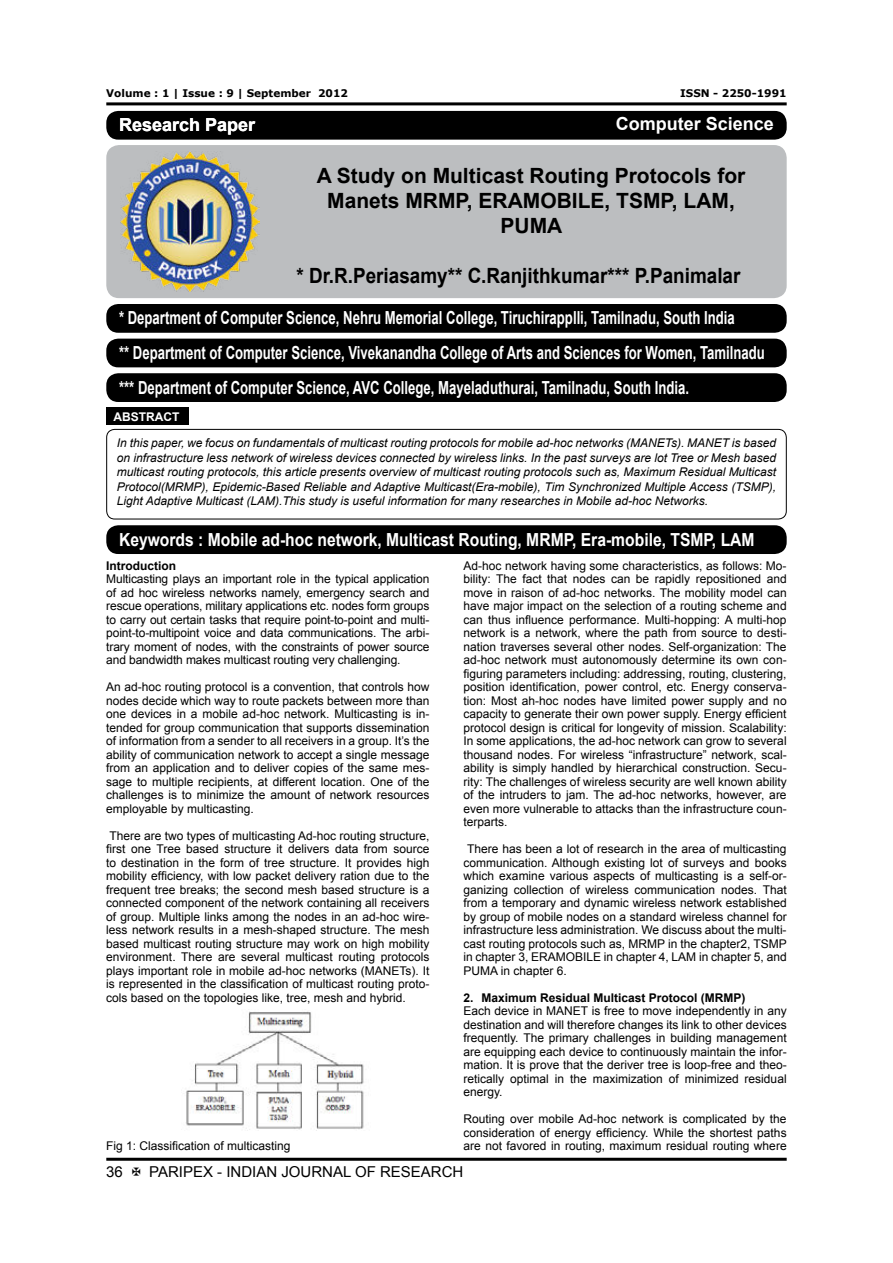
<style>
.page{position:relative;width:893px;height:1263px;background:#fff}
.page>*{position:absolute;margin:0;border:0;box-sizing:border-box;transform-origin:0 0}
.t1{font:700 21px/25.2px "Arial";color:#000;text-align:center}
.t2{font:700 21px "Arial";color:#000;scale:.9 1}
.t3{font:700 18px/34.7px "Arial";color:#fff;scale:.73 1}
.t4{font:700 18px "Arial";color:#fff;scale:.87 1}
.t5{font:700 18px "Arial";color:#fff}
.t6{font:15px "Arial";color:#000}
.t7{font:12px/13.5px "Arial";color:#000;text-align:justify}
.t8{font:italic 12px/14.4px "Arial";color:#000;text-align:justify}
.t9{font:700 12px "Arial";color:#000}
.t10{font:700 12px "Arial";color:#fff}
.t11{font:700 10.5px "Verdana";color:#000}
</style>
<div class="page">
<hr style="left:106px;top:102px;width:681px;height:3px;background:#000">
<hr style="left:106px;top:1158px;width:681px;height:3px;background:#000">
<div style="left:106px;top:145px;width:681px;height:153px;background:#bcbec0;border-radius:13px"></div>
<div style="left:106px;top:111px;width:681px;height:29px;background:#000;border-radius:12px"></div>
<img style="left:120px;top:152px;width:140px;height:139px">
<div style="left:106px;top:304px;width:681px;height:29px;background:#000;border-radius:12px"></div>
<div style="left:106px;top:339px;width:681px;height:28px;background:#000;border-radius:12px"></div>
<div style="left:106px;top:373px;width:681px;height:29px;background:#000;border-radius:12px"></div>
<div style="left:106px;top:525px;width:681px;height:29px;background:#000;border-radius:12px"></div>
<div style="left:106px;top:429px;width:681px;height:90px;border:1px solid #000;border-radius:8px"></div>
<div style="left:106px;top:408px;width:82px;height:17px;background:#000"></div>
<img style="left:186px;top:1011px;width:178px;height:119px">
<p class="t11" style="left:106px;top:89px;width:243px">Volume : 1 | Issue : 9 | September 2012</p>
<p class="t11" style="left:680px;top:89px;width:108px">ISSN - 2250-1991</p>
<h2 class="t5" style="left:119px;top:118px;width:138px">Research Paper</h2>
<h2 class="t5" style="left:616px;top:117px;width:160px">Computer Science</h2>
<h1 class="t1" style="left:317px;top:165px;width:430px">A Study on Multicast Routing Protocols for<br>Manets MRMP, ERAMOBILE, TSMP, LAM,<br>PUMA</h1>
<h1 class="t2" style="left:296px;top:268px;width:495px">* Dr.R.Periasamy** C.Ranjithkumar*** P.Panimalar</h1>
<p class="t3" style="left:119px;top:302px;width:886px">* Department of Computer Science, Nehru Memorial College, Tiruchirapplli, Tamilnadu, South India<br>** Department of Computer Science, Vivekanandha College of Arts and Sciences for Women, Tamilnadu *** Department of Computer Science, AVC College, Mayeladuthurai, Tamilnadu, South India.</p>
<p class="t10" style="left:113px;top:412px;width:67px">ABSTRACT</p>
<p class="t8" style="left:117px;top:437px;width:661px">In this paper, we focus on fundamentals of multicast routing protocols for mobile ad-hoc networks (MANETs). MANET is based on infrastructure less network of wireless devices connected by wireless links. In the past surveys are lot Tree or Mesh based multicast routing protocols, this article presents overview of multicast routing protocols such as, Maximum Residual Multicast Protocol(MRMP), Epidemic-Based Reliable and Adaptive Multicast(Era-mobile), Tim Synchronized Multiple Access (TSMP), Light Adaptive Multicast (LAM).This study is useful information for many researches in Mobile ad-hoc Networks.</p>
<h2 class="t4" style="left:119px;top:533px;width:732px">Keywords : Mobile ad-hoc network, Multicast Routing, MRMP, Era-mobile, TSMP, LAM</h2>
<p class="t9" style="left:106px;top:561px;width:71px">Introduction</p>
<p class="t7" style="left:106px;top:573px;width:325px">Multicasting plays an important role in the typical application of ad hoc wireless networks namely, emergency search and rescue operations, military applications etc. nodes form groups to carry out certain tasks that require point-to-point and multi&shy;point-to-multipoint voice and data communications. The arbi&shy;trary moment of nodes, with the constraints of power source and bandwidth makes multicast routing very challenging.</p>
<p class="t7" style="left:106px;top:681px;width:325px">An ad-hoc routing protocol is a convention, that controls how nodes decide which way to route packets between more than one devices in a mobile ad-hoc network. Multicasting is in&shy;tended for group communication that supports dissemination of information from a sender to all receivers in a group. It’s the ability of communication network to accept a single message from an application and to deliver copies of the same mes&shy;sage to multiple recipients, at different location. One of the challenges is to minimize the amount of network resources employable by multicasting.</p>
<p class="t7" style="left:106px;top:830px;width:325px">There are two types of multicasting Ad-hoc routing structure, first one Tree based structure it delivers data from source to destination in the form of tree structure. It provides high mobility efficiency, with low packet delivery ration due to the frequent tree breaks; the second mesh based structure is a connected component of the network containing all receivers of group. Multiple links among the nodes in an ad-hoc wire&shy;less network results in a mesh-shaped structure. The mesh based multicast routing structure may work on high mobility environment. There are several multicast routing protocols plays important role in mobile ad-hoc networks (MANETs). It is represented in the classification of multicast routing proto&shy;cols based on the topologies like, tree, mesh and hybrid.</p>
<p class="t7" style="left:106px;top:1139px;width:186px">Fig 1: Classification of multicasting</p>
<p class="t7" style="left:463px;top:560px;width:325px">Ad-hoc network having some characteristics, as follows: Mo&shy;bility: The fact that nodes can be rapidly repositioned and move in raison of ad-hoc networks. The mobility model can have major impact on the selection of a routing scheme and can thus influence performance. Multi-hopping: A multi-hop network is a network, where the path from source to desti&shy;nation traverses several other nodes. Self-organization: The ad-hoc network must autonomously determine its own con&shy;figuring parameters including: addressing, routing, clustering, position identification, power control, etc. Energy conserva&shy;tion: Most ah-hoc nodes have limited power supply and no capacity to generate their own power supply. Energy efficient protocol design is critical for longevity of mission. Scalability:<br>In some applications, the ad-hoc network can grow to several thousand nodes. For wireless “infrastructure” network, scal&shy;ability is simply handled by hierarchical construction. Secu&shy;rity: The challenges of wireless security are well known ability of the intruders to jam. The ad-hoc networks, however, are even more vulnerable to attacks than the infrastructure coun&shy;terparts.</p>
<p class="t7" style="left:463px;top:843px;width:325px;text-indent:4px">There has been a lot of research in the area of multicasting communication. Although existing lot of surveys and books which examine various aspects of multicasting is a self-or&shy;ganizing collection of wireless communication nodes. That from a temporary and dynamic wireless network established by group of mobile nodes on a standard wireless channel for infrastructure less administration. We discuss about the multi&shy;cast routing protocols such as, MRMP in the chapter2, TSMP in chapter 3, ERAMOBILE in chapter 4, LAM in chapter 5, and PUMA in chapter 6.</p>
<p class="t9" style="left:463px;top:993px;width:284px">2. Maximum Residual Multicast Protocol (MRMP)</p>
<p class="t7" style="left:463px;top:1005px;width:325px">Each device in MANET is free to move independently in any destination and will therefore changes its link to other devices frequently. The primary challenges in building management are equipping each device to continuously maintain the infor&shy;mation. It is prove that the deriver tree is loop-free and theo&shy;retically optimal in the maximization of minimized residual energy.</p>
<p class="t7" style="left:463px;top:1113px;width:325px">Routing over mobile Ad-hoc network is complicated by the consideration of energy efficiency. While the shortest paths are not favored in routing, maximum residual routing where</p>
<p class="t6" style="left:106px;top:1166px;width:18px">36</p>
<p class="t6" style="left:149px;top:1166px;width:316px">PARIPEX - INDIAN JOURNAL OF RESEARCH</p>
</div>
